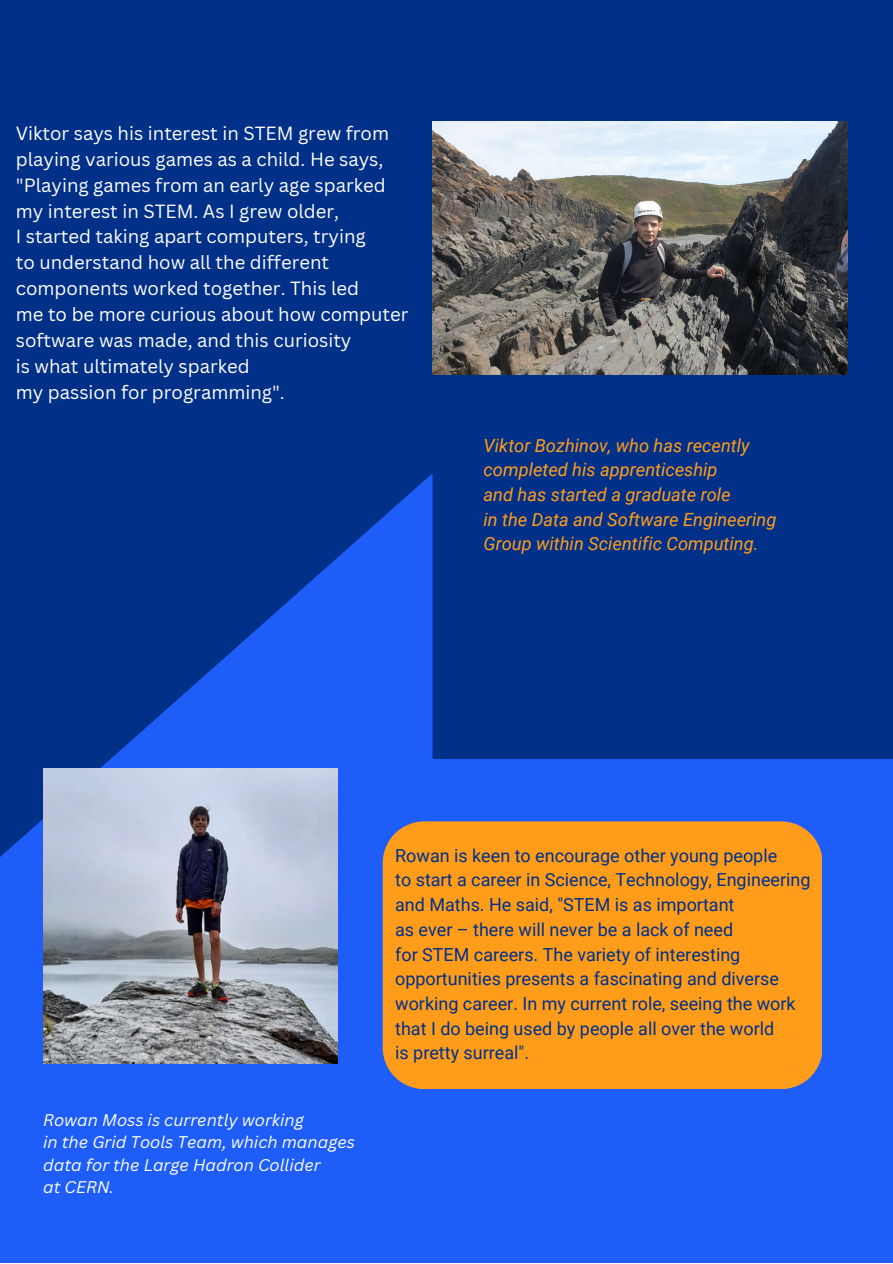
<style>
.page{position:relative;width:893px;height:1264px;background:#fff}
.page>*{position:absolute;margin:0;border:0;box-sizing:border-box;transform-origin:0 0}
.t1{font:18.6px/25.8px "Canva Sans";color:#fff}
.t2{font:italic 18.15px/24.8px "Roboto";color:#ff9d1b}
.t3{font:18px/24.8px "Roboto";color:#003088}
.t4{font:italic 16.5px/22.5px "Canva Sans";color:#fff}
</style>
<div class="page">
<div style="left:0;top:0;width:892px;height:1262px;background:#003088"></div>
<div style="left:0;top:927px;width:432px;height:335px;background:#1e5df8"></div>
<svg style="left:0;top:474px;width:432px;height:453px"></svg>
<img style="left:43px;top:768px;width:295px;height:295px">
<div style="left:395px;top:759px;width:497px;height:503px;background:#1e5df8"></div>
<div style="left:382px;top:821px;width:440px;height:268px;background:#ff9d1b"></div>
<img style="left:432px;top:122px;width:415px;height:252px">
<p class="t1" style="left:16px;top:120px;width:394px">Viktor says his interest in STEM grew from playing various games as a child. He says, "Playing games from an early age sparked my interest in STEM. As I grew older,<br>I started taking apart computers, trying<br>to understand how all the different components worked together. This led<br>me to be more curious about how computer software was made, and this curiosity<br>is what ultimately sparked<br>my passion for programming".</p>
<p class="t2" style="left:483px;top:433px;width:294px">Viktor Bozhinov, who has recently completed his apprenticeship<br>and has started a graduate role<br>in the Data and Software Engineering Group within Scientific Computing.</p>
<p class="t4" style="left:43px;top:1107px;width:313px">Rowan Moss is currently working<br>in the Grid Tools Team, which manages data for the Large Hadron Collider<br>at CERN.</p>
<p class="t3" style="left:395px;top:843px;width:417px">Rowan is keen to encourage other young people<br>to start a career in Science, Technology, Engineering and Maths. He said, "STEM is as important<br>as ever – there will never be a lack of need<br>for STEM careers. The variety of interesting opportunities presents a fascinating and diverse working career. In my current role, seeing the work that I do being used by people all over the world<br>is pretty surreal".</p>
</div>
